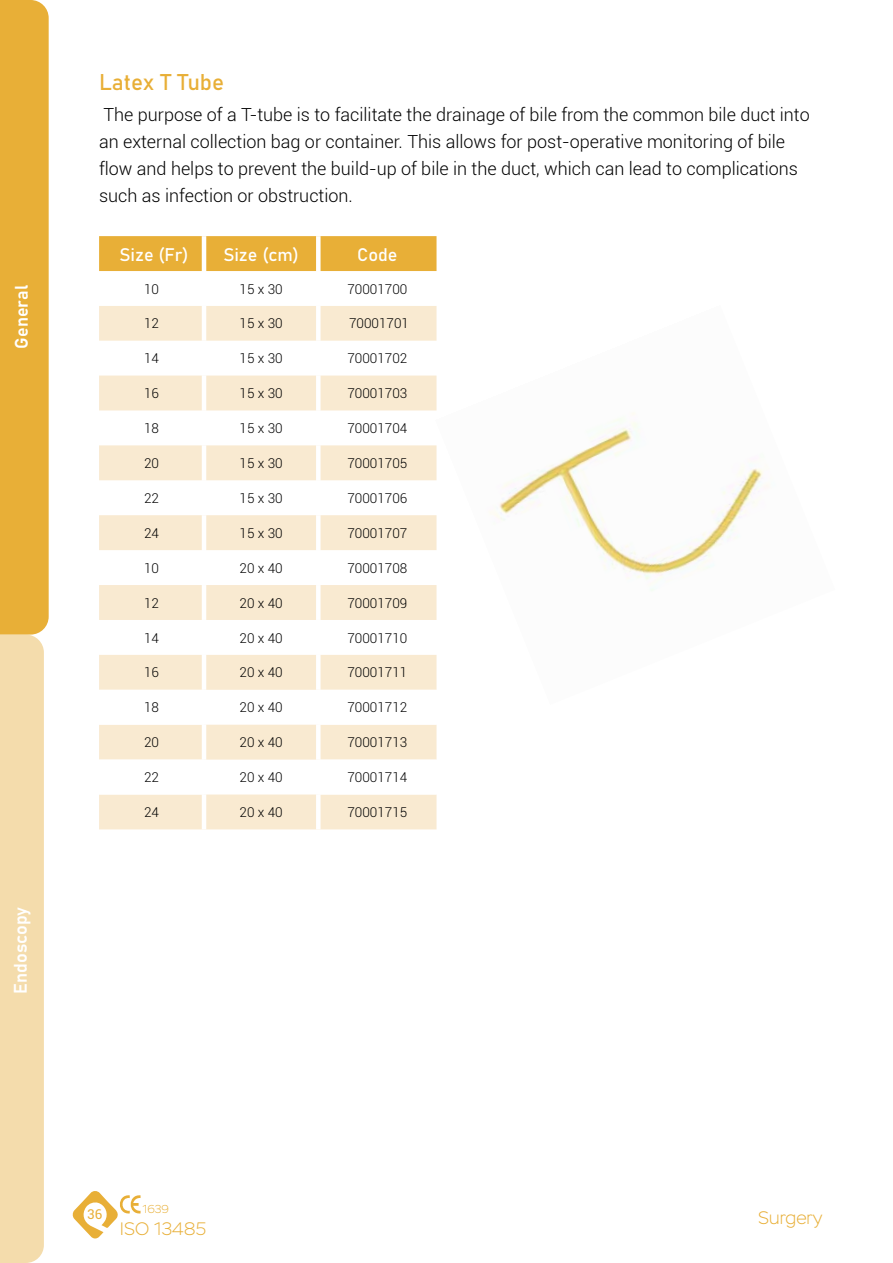
<style>
.page{position:relative;width:893px;height:1263px;background:#fff}
.page>*{position:absolute;margin:0;border:0;box-sizing:border-box;transform-origin:0 0}
.t1{font:22.5px "Bahnschrift";color:#e8af37}
.t2{font:300 18px/27px "Roboto";color:#000}
.t3{font:18px "Bahnschrift";color:#fff}
.t4{font:200 18px "Stem";color:#e8af37}
.t5{font:300 13.5px "Roboto";color:#000}
.t6{font:13.5px "Roboto";color:#e8af37}
.t7{font:200 11.55px "Stem";color:#e8af37}
</style>
<div class="page">
<svg style="left:0;top:0;width:49px;height:1263px;background:#eec776"></svg>
<svg style="left:72px;top:1191px;width:69px;height:48px"></svg>
<img style="left:436px;top:306px;width:333px;height:384px">
<div style="left:99px;top:236px;width:337px;height:35px;background:#e8af37"></div>
<svg style="left:99px;top:306px;width:337px;height:523px;fill:#f9ead1"></svg>
<svg style="left:99px;top:690px;width:337px;height:104px"></svg>
<hr style="left:202px;top:306px;width:4px;height:35px;background:#fff">
<div style="left:316px;top:306px;width:5px;height:35px;background:#fff"></div>
<hr style="left:202px;top:341px;width:4px;height:35px;background:#fff">
<div style="left:316px;top:341px;width:5px;height:35px;background:#fff"></div>
<hr style="left:202px;top:376px;width:4px;height:34px;background:#fff">
<div style="left:316px;top:376px;width:5px;height:34px;background:#fff"></div>
<hr style="left:202px;top:410px;width:4px;height:35px;background:#fff">
<div style="left:316px;top:410px;width:5px;height:35px;background:#fff"></div>
<hr style="left:202px;top:445px;width:4px;height:35px;background:#fff">
<div style="left:316px;top:445px;width:5px;height:35px;background:#fff"></div>
<hr style="left:202px;top:480px;width:4px;height:35px;background:#fff">
<div style="left:316px;top:480px;width:5px;height:35px;background:#fff"></div>
<hr style="left:202px;top:515px;width:4px;height:35px;background:#fff">
<div style="left:316px;top:515px;width:5px;height:35px;background:#fff"></div>
<hr style="left:202px;top:550px;width:4px;height:35px;background:#fff">
<div style="left:316px;top:550px;width:5px;height:35px;background:#fff"></div>
<hr style="left:202px;top:585px;width:4px;height:35px;background:#fff">
<div style="left:316px;top:585px;width:5px;height:35px;background:#fff"></div>
<hr style="left:202px;top:620px;width:4px;height:35px;background:#fff">
<div style="left:316px;top:620px;width:5px;height:35px;background:#fff"></div>
<hr style="left:202px;top:655px;width:4px;height:35px;background:#fff">
<div style="left:316px;top:655px;width:5px;height:35px;background:#fff"></div>
<hr style="left:202px;top:690px;width:4px;height:35px;background:#fff">
<div style="left:316px;top:690px;width:5px;height:35px;background:#fff"></div>
<hr style="left:202px;top:725px;width:4px;height:35px;background:#fff">
<div style="left:316px;top:725px;width:5px;height:35px;background:#fff"></div>
<hr style="left:202px;top:760px;width:4px;height:34px;background:#fff">
<div style="left:316px;top:760px;width:5px;height:34px;background:#fff"></div>
<hr style="left:202px;top:794px;width:4px;height:35px;background:#fff">
<div style="left:316px;top:794px;width:5px;height:35px;background:#fff"></div>
<hr style="left:202px;top:236px;width:4px;height:35px;background:#fff">
<div style="left:316px;top:236px;width:5px;height:35px;background:#fff"></div>
<p class="t3" style="left:8px;top:349px;width:65px;rotate:-90deg">General</p>
<p class="t3" style="left:7px;top:994px;width:88px;rotate:-90deg">Endoscopy</p>
<p class="t1" style="left:99px;top:65px;width:127px">Latex T Tube</p>
<p class="t2" style="left:99px;top:100px;width:712px">The purpose of a T-tube is to facilitate the drainage of bile from the common bile duct into an external collection bag or container. This allows for post-operative monitoring of bile flow and helps to prevent the build-up of bile in the duct, which can lead to complications such as infection or obstruction.</p>
<p class="t3" style="left:119px;top:241px;width:70px">Size (Fr)</p>
<p class="t3" style="left:223px;top:241px;width:77px">Size (cm)</p>
<p class="t3" style="left:357px;top:241px;width:42px">Code</p>
<p class="t5" style="left:144px;top:279px;width:16px">10</p>
<p class="t5" style="left:240px;top:279px;width:45px">15 x 30</p>
<p class="t5" style="left:347px;top:279px;width:61px">70001700</p>
<p class="t5" style="left:144px;top:314px;width:16px">12</p>
<p class="t5" style="left:240px;top:314px;width:45px">15 x 30</p>
<p class="t5" style="left:349px;top:314px;width:61px">70001701</p>
<p class="t5" style="left:144px;top:349px;width:16px">14</p>
<p class="t5" style="left:240px;top:349px;width:45px">15 x 30</p>
<p class="t5" style="left:347px;top:349px;width:61px">70001702</p>
<p class="t5" style="left:144px;top:384px;width:16px">16</p>
<p class="t5" style="left:240px;top:384px;width:45px">15 x 30</p>
<p class="t5" style="left:347px;top:384px;width:61px">70001703</p>
<p class="t5" style="left:144px;top:419px;width:16px">18</p>
<p class="t5" style="left:240px;top:419px;width:45px">15 x 30</p>
<p class="t5" style="left:347px;top:419px;width:61px">70001704</p>
<p class="t5" style="left:144px;top:454px;width:16px">20</p>
<p class="t5" style="left:240px;top:454px;width:45px">15 x 30</p>
<p class="t5" style="left:347px;top:454px;width:61px">70001705</p>
<p class="t5" style="left:144px;top:489px;width:16px">22</p>
<p class="t5" style="left:240px;top:489px;width:45px">15 x 30</p>
<p class="t5" style="left:347px;top:489px;width:61px">70001706</p>
<p class="t5" style="left:144px;top:524px;width:16px">24</p>
<p class="t5" style="left:240px;top:524px;width:45px">15 x 30</p>
<p class="t5" style="left:347px;top:524px;width:61px">70001707</p>
<p class="t5" style="left:144px;top:558px;width:16px">10</p>
<p class="t5" style="left:240px;top:558px;width:45px">20 x 40</p>
<p class="t5" style="left:347px;top:558px;width:61px">70001708</p>
<p class="t5" style="left:144px;top:593px;width:16px">12</p>
<p class="t5" style="left:240px;top:593px;width:45px">20 x 40</p>
<p class="t5" style="left:347px;top:593px;width:61px">70001709</p>
<p class="t5" style="left:144px;top:628px;width:16px">14</p>
<p class="t5" style="left:240px;top:628px;width:45px">20 x 40</p>
<p class="t5" style="left:347px;top:628px;width:61px">70001710</p>
<p class="t5" style="left:144px;top:663px;width:16px">16</p>
<p class="t5" style="left:240px;top:663px;width:45px">20 x 40</p>
<p class="t5" style="left:347px;top:663px;width:61px">70001711</p>
<p class="t5" style="left:144px;top:698px;width:16px">18</p>
<p class="t5" style="left:240px;top:698px;width:45px">20 x 40</p>
<p class="t5" style="left:347px;top:698px;width:61px">70001712</p>
<p class="t5" style="left:144px;top:733px;width:16px">20</p>
<p class="t5" style="left:240px;top:733px;width:45px">20 x 40</p>
<p class="t5" style="left:347px;top:733px;width:61px">70001713</p>
<p class="t5" style="left:144px;top:768px;width:16px">22</p>
<p class="t5" style="left:240px;top:768px;width:45px">20 x 40</p>
<p class="t5" style="left:347px;top:768px;width:61px">70001714</p>
<p class="t5" style="left:144px;top:803px;width:16px">24</p>
<p class="t5" style="left:240px;top:803px;width:45px">20 x 40</p>
<p class="t5" style="left:347px;top:803px;width:61px">70001715</p>
<p class="t6" style="left:87px;top:1204px;width:17px">36</p>
<p class="t7" style="left:143px;top:1203px;width:28px">1639</p>
<p class="t4" style="left:120px;top:1218px;width:88px">ISO 13485</p>
<p class="t4" style="left:758px;top:1208px;width:66px">Surgery</p>
</div>
